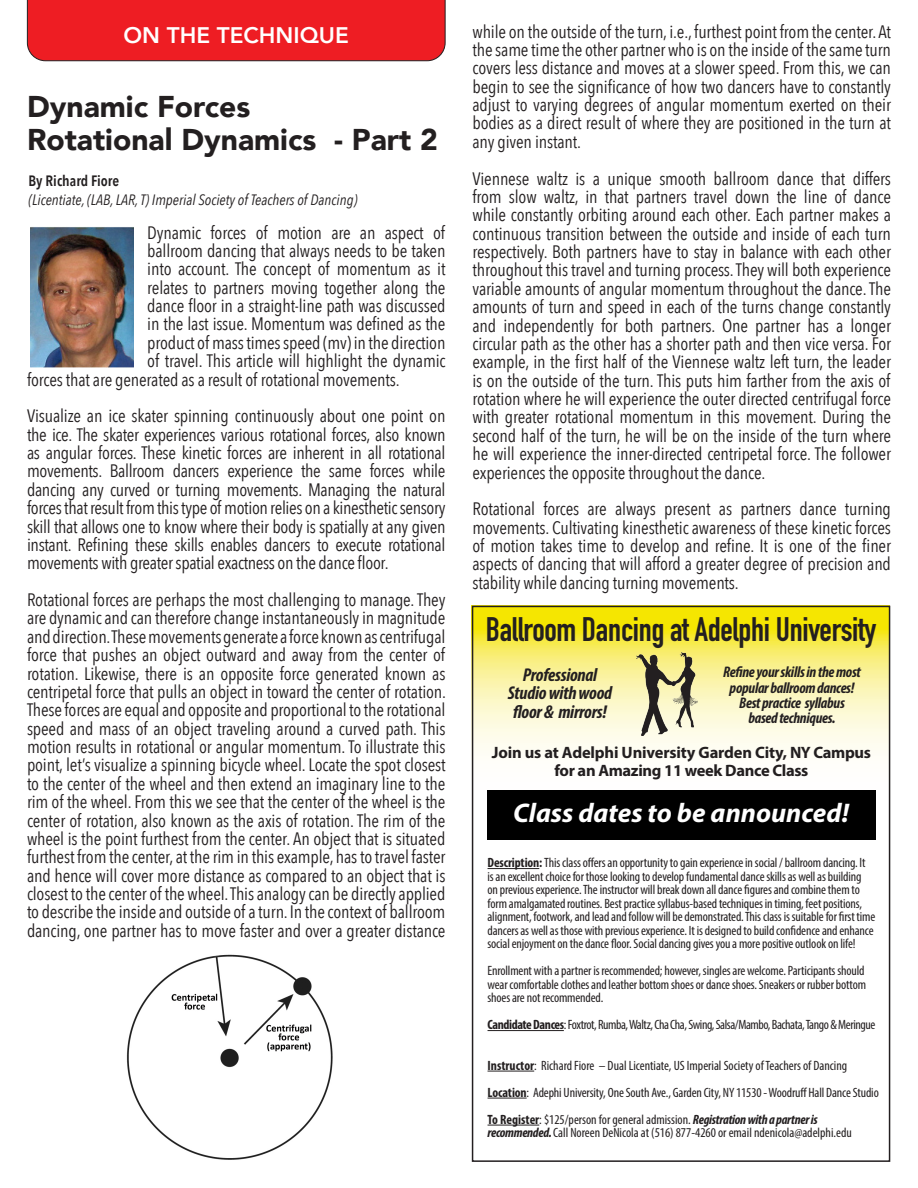
<style>
.page{position:relative;width:918px;height:1188px;background:#fff}
.page>*{position:absolute;margin:0;border:0;box-sizing:border-box;transform-origin:0 0}
.t1{font:700 33.6px "DIN Condensed";letter-spacing:-.01em;color:#231f20}
.t2{font:900 30px "Avenir";color:#231f20}
.t3{font:italic 700 27px "Myriad Pro";color:#fff}
.t4{font:800 22.5px "Avenir";color:#fff}
.t5{font:italic 700 condensed 18.6px "Myriad Pro";letter-spacing:-.015em;color:#231f20}
.t6{font:18px/18.3px "Avenir Next Condensed";letter-spacing:-.01em;color:#231f20;text-align:justify}
.t7{font:700 16.5px "Myriad Pro";letter-spacing:-.02em;color:#231f20}
.t8{font:italic 700 condensed 15.45px "Myriad Pro";letter-spacing:-.02em;color:#231f20}
.t9{font:italic 15px "Avenir Next Condensed";color:#231f20}
.t10{font:600 15px "Avenir Next Condensed";color:#231f20}
.t11{font:condensed 13.5px/13.5px "Myriad Pro";letter-spacing:-.01em;color:#231f20}
.t12{font:condensed 13.5px "Myriad Pro";letter-spacing:-.03em;color:#231f20}
.s1{font-weight:700}
.s2{font-weight:700;font-style:italic}
</style>
<div class="page">
<div style="left:27px;top:0;width:419px;height:61px;background:#ee1d23"></div>
<svg style="left:475px;top:609px;width:412px;height:197px"></svg>
<div style="left:472px;top:606px;width:418px;height:556px;border:2px solid #231f20"></div>
<hr style="left:488px;top:868px;width:51px;height:1px;background:#231f20">
<hr style="left:488px;top:1030px;width:76px;height:1px;background:#231f20">
<hr style="left:488px;top:1071px;width:46px;height:1px;background:#231f20">
<hr style="left:488px;top:1098px;width:39px;height:1px;background:#231f20">
<hr style="left:488px;top:1125px;width:51px;height:1px;background:#231f20">
<div style="left:488px;top:790px;width:388px;height:50px;background:#000"></div>
<img style="left:636px;top:653px;width:62px;height:83px">
<img style="left:126px;top:954px;width:207px;height:206px">
<img style="left:30px;top:227px;width:104px;height:140px">
<p class="t4" style="left:124px;top:18px;width:227px">ON THE TECHNIQUE</p>
<p class="t2" style="left:27px;top:80px;width:225px">Dynamic Forces</p>
<p class="t2" style="left:27px;top:113px;width:412px">Rotational Dynamics - Part 2</p>
<p class="t10" style="left:28px;top:168px;width:92px">By Richard Fiore</p>
<p class="t9" style="left:28px;top:191px;width:330px">(Licentiate, (LAB, LAR, T) Imperial Society of Teachers of Dancing)</p>
<p class="t6" style="left:147px;top:222px;width:299px">Dynamic forces of motion are an aspect of</p>
<p class="t6" style="left:147px;top:241px;width:300px">ballroom dancing that always needs to be taken</p>
<p class="t6" style="left:147px;top:259px;width:300px">into account. The concept of momentum as it</p>
<p class="t6" style="left:147px;top:277px;width:300px">relates to partners moving together along the</p>
<p class="t6" style="left:147px;top:296px;width:300px">dance floor in a straight-line path was discussed</p>
<p class="t6" style="left:147px;top:314px;width:300px">in the last issue. Momentum was defined as the</p>
<p class="t6" style="left:147px;top:332px;width:300px">product of mass times speed (mv) in the direction</p>
<p class="t6" style="left:147px;top:351px;width:300px">of travel. This article will highlight the dynamic</p>
<p class="t6" style="left:27px;top:369px;width:374px">forces that are generated as a result of rotational movements.</p>
<p class="t6" style="left:27px;top:406px;width:420px">Visualize an ice skater spinning continuously about one point on the ice. The skater experiences various rotational forces, also known as angular forces. These kinetic forces are inherent in all rotational movements. Ballroom dancers experience the same forces while dancing any curved or turning movements. Managing the natural forces that result from this type of motion relies on a kinesthetic sensory skill that allows one to know where their body is spatially at any given instant. Refining these skills enables dancers to execute rotational movements with greater spatial exactness on the dance floor.</p>
<p class="t6" style="left:27px;top:590px;width:421px">Rotational forces are perhaps the most challenging to manage. They are dynamic and can therefore change instantaneously in magnitude and direction. These movements generate a force known as centrifugal force that pushes an object outward and away from the center of rotation. Likewise, there is an opposite force generated known as centripetal force that pulls an object in toward the center of rotation.<br>These forces are equal and opposite and proportional to the rotational speed and mass of an object traveling around a curved path. This motion results in rotational or angular momentum. To illustrate this point, let’s visualize a spinning bicycle wheel. Locate the spot closest to the center of the wheel and then extend an imaginary line to the rim of the wheel. From this we see that the center of the wheel is the center of rotation, also known as the axis of rotation. The rim of the wheel is the point furthest from the center. An object that is situated furthest from the center, at the rim in this example, has to travel faster and hence will cover more distance as compared to an object that is closest to the center of the wheel. This analogy can be directly applied to describe the inside and outside of a turn. In the context of ballroom dancing, one partner has to move faster and over a greater distance</p>
<p class="t6" style="left:472px;top:21px;width:420px">while on the outside of the turn, i.e., furthest point from the center. At the same time the other partner who is on the inside of the same turn covers less distance and moves at a slower speed. From this, we can begin to see the significance of how two dancers have to constantly adjust to varying degrees of angular momentum exerted on their bodies as a direct result of where they are positioned in the turn at any given instant.</p>
<p class="t6" style="left:472px;top:168px;width:420px">Viennese waltz is a unique smooth ballroom dance that differs from slow waltz, in that partners travel down the line of dance while constantly orbiting around each other. Each partner makes a continuous transition between the outside and inside of each turn respectively. Both partners have to stay in balance with each other throughout this travel and turning process. They will both experience variable amounts of angular momentum throughout the dance. The amounts of turn and speed in each of the turns change constantly and independently for both partners. One partner has a longer circular path as the other has a shorter path and then vice versa. For example, in the first half of the Viennese waltz left turn, the leader is on the outside of the turn. This puts him farther from the axis of rotation where he will experience the outer directed centrifugal force with greater rotational momentum in this movement. During the second half of the turn, he will be on the inside of the turn where he will experience the inner-directed centripetal force. The follower experiences the opposite throughout the dance.</p>
<p class="t6" style="left:472px;top:499px;width:420px">Rotational forces are always present as partners dance turning movements. Cultivating kinesthetic awareness of these kinetic forces of motion takes time to develop and refine. It is one of the finer aspects of dancing that will afford a greater degree of precision and stability while dancing turning movements.</p>
<p class="t1" style="left:486px;top:607px;width:392px">Ballroom Dancing at Adelphi University</p>
<p class="t5" style="left:523px;top:663px;width:76px">Professional</p>
<p class="t5" style="left:508px;top:682px;width:106px">Studio with wood</p>
<p class="t5" style="left:513px;top:700px;width:95px">floor &amp; mirrors!</p>
<p class="t8" style="left:723px;top:662px;width:139px">Refine your skills in the most</p>
<p class="t8" style="left:730px;top:678px;width:126px">popular ballroom dances!</p>
<p class="t8" style="left:739px;top:693px;width:107px">Best practice syllabus</p>
<p class="t8" style="left:748px;top:709px;width:89px">based techniques.</p>
<p class="t7" style="left:492px;top:742px;width:381px">Join us at Adelphi University Garden City, NY Campus</p>
<p class="t7" style="left:554px;top:760px;width:256px">for an Amazing 11 week Dance Class</p>
<p class="t3" style="left:513px;top:796px;width:337px">Class dates to be announced!</p>
<p class="t11" style="left:488px;top:856px;width:389px"><span class="s1">Description:</span> This class offers an opportunity to gain experience in social / ballroom dancing. It<br>is an excellent choice for those looking to develop fundamental dance skills as well as building<br>on previous experience. The instructor will break down all dance figures and combine them to form amalgamated routines. Best practice syllabus-based techniques in timing, feet positions, alignment, footwork, and lead and follow will be demonstrated. This class is suitable for first time dancers as well as those with previous experience. It is designed to build confidence and enhance social enjoyment on the dance floor. Social dancing gives you a more positive outlook on life!</p>
<p class="t11" style="left:488px;top:964px;width:380px;text-align:justify">Enrollment with a partner is recommended; however, singles are welcome. Participants should wear comfortable clothes and leather bottom shoes or dance shoes. Sneakers or rubber bottom shoes are not recommended.</p>
<p class="t12" style="left:488px;top:1017px;width:389px"><span class="s1">Candidate Dances</span>: Foxtrot, Rumba, Waltz, Cha Cha, Swing, Salsa/Mambo, Bachata, Tango &amp; Meringue</p>
<p class="t11" style="left:488px;top:1058px;width:361px"><span class="s1">Instructor</span>: Richard Fiore – Dual Licentiate, US Imperial Society of Teachers of Dancing</p>
<p class="t11" style="left:488px;top:1085px;width:393px"><span class="s1">Location</span>: Adephi University, One South Ave., Garden City, NY 11530 - Woodruff Hall Dance Studio</p>
<p class="t11" style="left:488px;top:1112px;width:366px"><span class="s1">To Register</span>: $125/person for general admission. <span class="s2">Registration with a partner is recommended.</span> Call Noreen DeNicola at (516) 877-4260 or email ndenicola@adelphi.edu</p>
</div>
